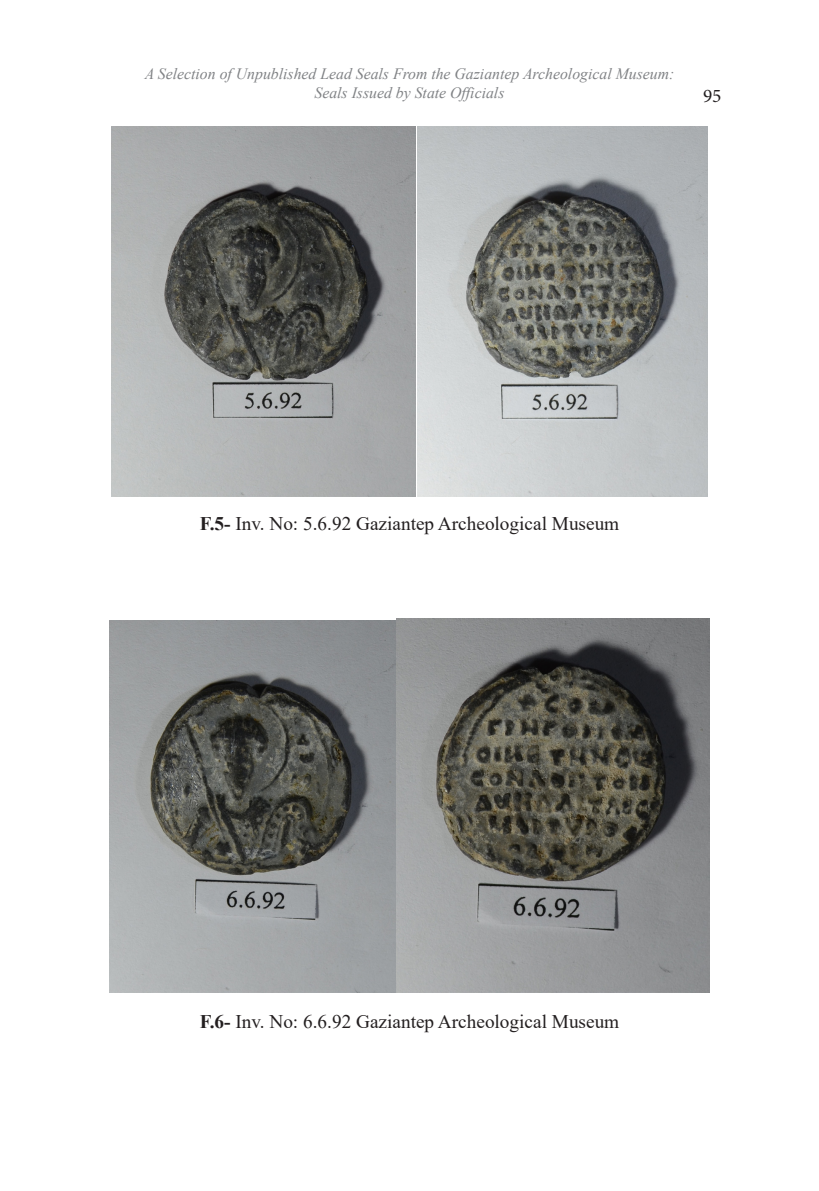
<style>
.page{position:relative;width:819px;height:1191px;background:#fff}
.page>*{position:absolute;margin:0;border:0;box-sizing:border-box;transform-origin:0 0}
.t1{font:19.25px "Times New Roman";color:#231f20}
.t2{font:19.25px "Minion Pro";color:#231f20}
.t3{font:italic 15.75px/18.9px "Times New Roman";color:#808285;text-align:center}
.s1{font-weight:700}
</style>
<div class="page">
<img style="left:111px;top:126px;width:597px;height:370px">
<img style="left:110px;top:621px;width:287px;height:371px">
<img style="left:397px;top:618px;width:312px;height:374px">
<p class="t3" style="left:145px;top:64px;width:531px">A Selection of Unpublished Lead Seals From the Gaziantep Archeological Museum:<br>Seals Issued by State Officials</p>
<p class="t2" style="left:703px;top:83px;width:20px">95</p>
<p class="t1" style="left:200px;top:510px;width:421px"><span class="s1">F.5-</span> Inv. No: 5.6.92 Gaziantep Archeological Museum</p>
<p class="t1" style="left:200px;top:1008px;width:421px"><span class="s1">F.6-</span> Inv. No: 6.6.92 Gaziantep Archeological Museum</p>
</div>
